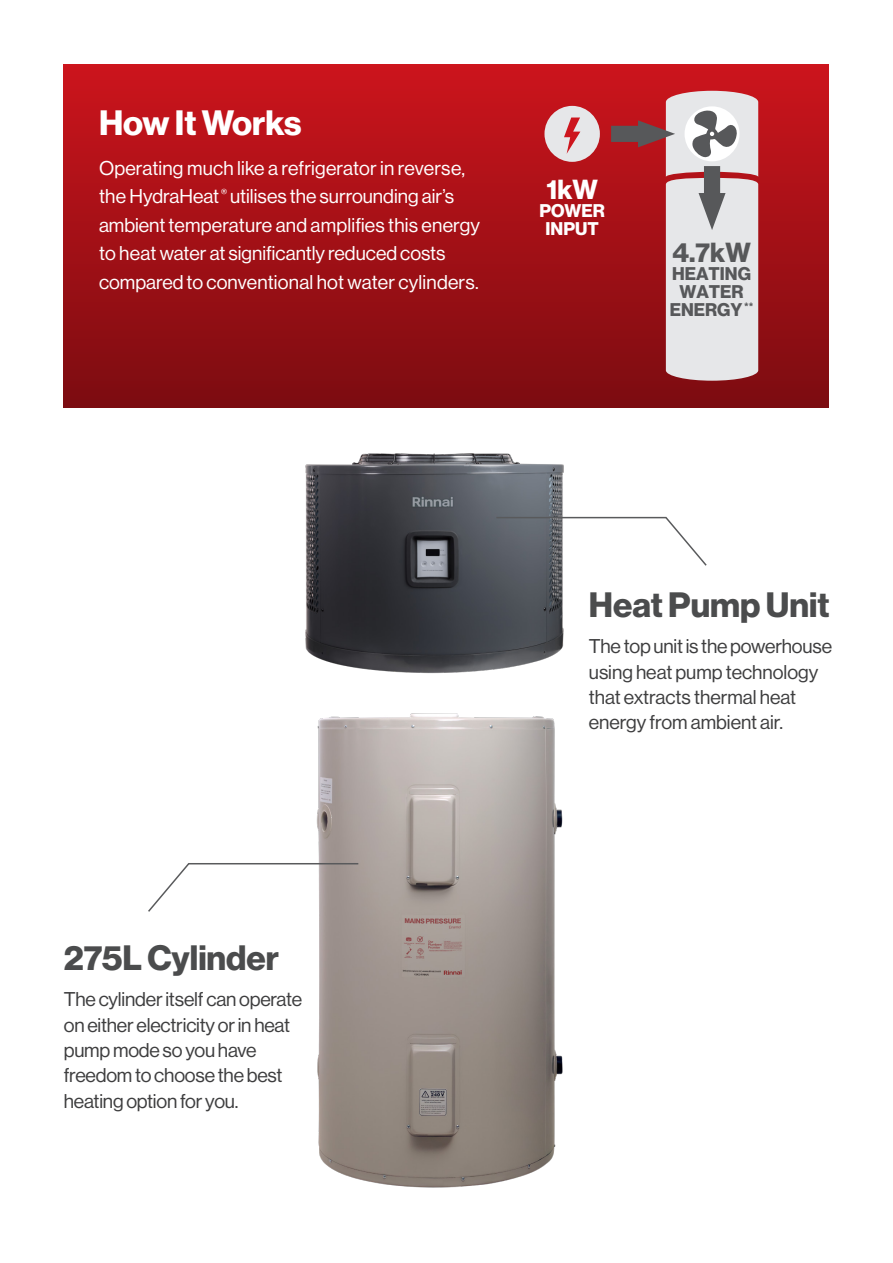
<style>
.page{position:relative;width:893px;height:1263px;background:#fff}
.page>*{position:absolute;margin:0;border:0;box-sizing:border-box;transform-origin:0 0}
.t1{font:34.5px "N Haas Grotesk DS Pro 75 Bd";color:#4b4c4d}
.t2{font:34.5px "N Haas Grotesk DS Pro 75 Bd";color:#fff}
.t3{font:27px "N Haas Grotesk DS Pro 75 Bd";color:#57585a}
.t4{font:27px "N Haas Grotesk DS Pro 75 Bd";color:#fff}
.t5{font:19.5px/25.3px "N Haas Grotesk DS Pro 55 Rg";letter-spacing:-.01em;color:#3e3e3f}
.t6{font:19.5px/28.5px "N Haas Grotesk DS Pro 55 Rg";color:#fff}
.t7{font:18px "N Haas Grotesk DS Pro 75 Bd";color:#57585a}
.t8{font:18px "N Haas Grotesk DS Pro 75 Bd";color:#fff}
</style>
<div class="page">
<img style="left:316px;top:722px;width:247px;height:466px">
<img style="left:305px;top:453px;width:259px;height:269px">
<div style="left:64px;top:64px;width:765px;height:344px;background:linear-gradient(to bottom,#cc151d,#7c0c11)"></div>
<div style="left:544px;top:106px;width:56px;height:56px;background:#e6e7e9;border-radius:50%"></div>
<svg style="left:564px;top:118px;width:16px;height:36px"></svg>
<svg style="left:611px;top:91px;width:147px;height:290px"></svg>
<svg style="left:495px;top:516px;width:212px;height:51px"></svg>
<svg style="left:148px;top:862px;width:212px;height:51px"></svg>
<p class="t2" style="left:99px;top:103px;width:204px">How It Works</p>
<p class="t6" style="left:99px;top:154px;width:383px">Operating much like a refrigerator in reverse, the HydraHeat <sup>®</sup> utilises the surrounding air’s ambient temperature and amplifies this energy to heat water at significantly reduced costs compared to conventional hot water cylinders.</p>
<p class="t4" style="left:546px;top:173px;width:53px">1kW</p>
<p class="t8" style="left:539px;top:200px;width:67px">POWER</p>
<p class="t8" style="left:546px;top:218px;width:55px">INPUT</p>
<p class="t3" style="left:672px;top:237px;width:80px">4.7kW</p>
<p class="t7" style="left:672px;top:263px;width:80px">HEATING</p>
<p class="t7" style="left:679px;top:281px;width:66px">WATER</p>
<p class="t7" style="left:670px;top:299px;width:85px">ENERGY <sup>**</sup></p>
<p class="t1" style="left:64px;top:938px;width:217px">275L Cylinder</p>
<p class="t5" style="left:64px;top:987px;width:240px">The cylinder itself can operate on either electricity or in heat pump mode so you have freedom to choose the best heating option for you.</p>
<p class="t1" style="left:589px;top:585px;width:242px">Heat Pump Unit</p>
<p class="t5" style="left:589px;top:634px;width:245px">The top unit is the powerhouse using heat pump technology that extracts thermal heat energy from ambient air.</p>
</div>
